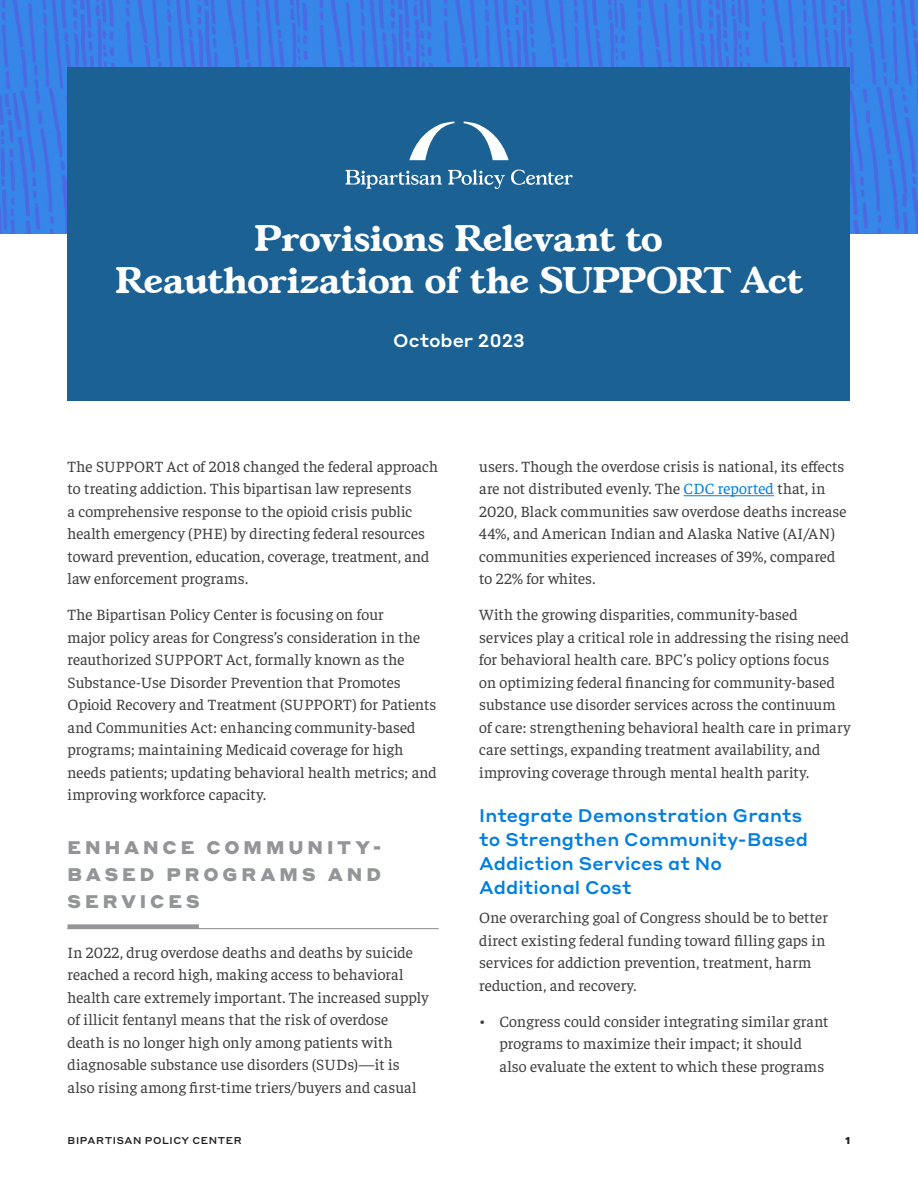
<style>
.page{position:relative;width:918px;height:1188px;background:#fff}
.page>*{position:absolute;margin:0;border:0;box-sizing:border-box;transform-origin:0 0}
.Cover_-_Title{font:700 36px/42px "Gascogne TS";letter-spacing:.01em;color:#fff;text-align:center}
.H3_-_Blue{font:500 18px/24px "Styrene A";letter-spacing:.01em;color:#007fe1}
.H2_-_Subtitles{font:900 18px/27px "Styrene A";letter-spacing:.215em;color:#939598;text-align:justify}
.Intro_Text{font:500 18px "Styrene A";color:#fff}
.Body_-_Report{font:300 15.75px/22.5px "Faustina";letter-spacing:.005em;color:#3e3e3f}
.t1{font:500 9.75px "Styrene A";letter-spacing:.065em;color:#231f20}
.t2{font:900 9.75px "Styrene A";color:#231f20}
.s1{color:#007fe1}
</style>
<div class="page">
<img style="left:0;top:0;width:918px;height:234px">
<div style="left:68px;top:68px;width:782px;height:333px;background:#1b6194"></div>
<svg style="left:448px;top:170px;width:57px;height:19px"></svg>
<svg style="left:345px;top:170px;width:97px;height:19px"></svg>
<svg style="left:511px;top:170px;width:62px;height:15px"></svg>
<svg style="left:464px;top:122px;width:45px;height:38px"></svg>
<svg style="left:409px;top:121px;width:45px;height:39px"></svg>
<hr style="left:68px;top:928px;width:371px;height:1px;background:#939598">
<div style="left:68px;top:924px;width:131px;height:5px;background:#939598"></div>
<hr style="left:684px;top:495px;width:90px;height:1px;background:#007fe1">
<p class="Cover_-_Title" style="left:116px;top:217px;width:687px">Provisions Relevant to<br>Reauthorization of the SUPPORT Act</p>
<p class="Intro_Text" style="left:393px;top:326px;width:133px">October 2023</p>
<p class="Body_-_Report" style="left:68px;top:454px;width:372px">The SUPPORT Act of 2018 changed the federal approach to treating addiction. This bipartisan law represents<br>a comprehensive response to the opioid crisis public health emergency (PHE) by directing federal resources toward prevention, education, coverage, treatment, and law enforcement programs.</p>
<p class="Body_-_Report" style="left:68px;top:603px;width:371px">The Bipartisan Policy Center is focusing on four<br>major policy areas for Congress’s consideration in the reauthorized SUPPORT Act, formally known as the Substance-Use Disorder Prevention that Promotes Opioid Recovery and Treatment (SUPPORT) for Patients and Communities Act: enhancing community-based programs; maintaining Medicaid coverage for high needs patients; updating behavioral health metrics; and improving workforce capacity.</p>
<p class="H2_-_Subtitles" style="left:68px;top:833px;width:315px">ENHANCE COMMUNITY-BASED PROGRAMS AND SERVICES</p>
<p class="Body_-_Report" style="left:68px;top:940px;width:363px">In 2022, drug overdose deaths and deaths by suicide reached a record high, making access to behavioral health care extremely important. The increased supply of illicit fentanyl means that the risk of overdose death is no longer high only among patients with diagnosable substance use disorders (SUDs)—it is also rising among first-time triers/buyers and casual</p>
<p class="Body_-_Report" style="left:479px;top:454px;width:369px">users. Though the overdose crisis is national, its effects are not distributed evenly. The <span class="s1">CDC reported</span> that, in 2020, Black communities saw overdose deaths increase 44%, and American Indian and Alaska Native (AI/AN) communities experienced increases of 39%, compared to 22% for whites.</p>
<p class="Body_-_Report" style="left:479px;top:603px;width:373px">With the growing disparities, community-based services play a critical role in addressing the rising need for behavioral health care. BPC’s policy options focus<br>on optimizing federal financing for community-based substance use disorder services across the continuum of care: strengthening behavioral health care in primary care settings, expanding treatment availability, and improving coverage through mental health parity.</p>
<p class="H3_-_Blue" style="left:479px;top:802px;width:330px">Integrate Demonstration Grants to Strengthen Community-Based<br>Addiction Services at No<br>Additional Cost</p>
<p class="Body_-_Report" style="left:479px;top:906px;width:350px">One overarching goal of Congress should be to better direct existing federal funding toward filling gaps in services for addiction prevention, treatment, harm reduction, and recovery.</p>
<p class="Body_-_Report" style="left:500px;top:1009px;width:331px;text-indent:-20px">• Congress could consider integrating similar grant programs to maximize their impact; it should also evaluate the extent to which these programs</p>
<p class="t1" style="left:68px;top:1133px;width:176px">BIPARTISAN POLICY CENTER</p>
<p class="t2" style="left:846px;top:1133px;width:6px">1</p>
</div>
